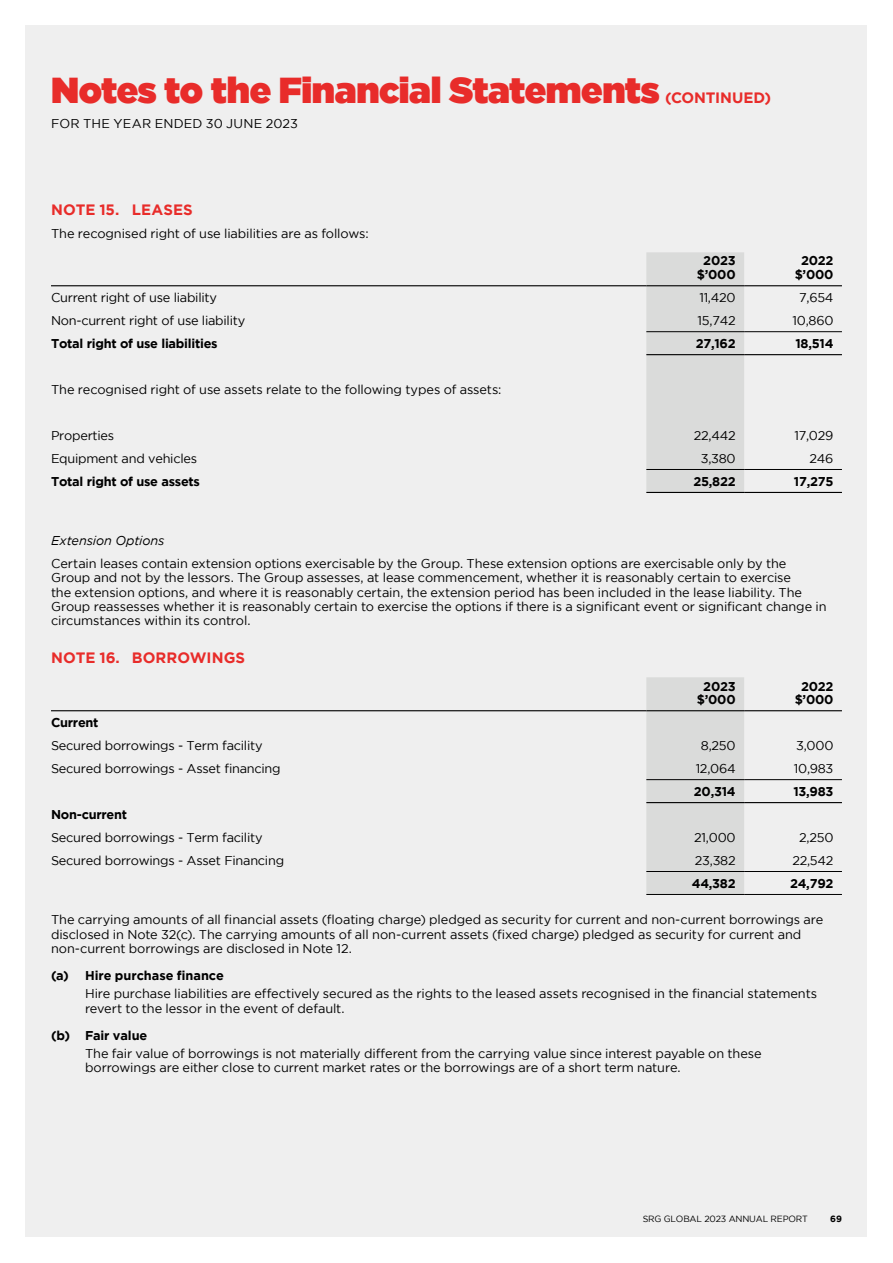
<style>
.page{position:relative;width:893px;height:1263px;background:#fff}
.page>*{position:absolute;margin:0;border:0;box-sizing:border-box;transform-origin:0 0}
.t1{font:36px "Gotham Ultra";letter-spacing:-.01em;color:#e82c2a}
.t2{font:700 15px "Gotham";color:#e82c2a}
.t3{font:12.75px/14.2px "Gotham";letter-spacing:-.01em;color:#000}
.t4{font:700 12.75px/14.2px "Gotham";letter-spacing:-.02em;color:#000;text-align:center}
.t5{font:12.75px "Gotham";letter-spacing:.015em;color:#000}
.t6{font:700 12.75px "Gotham";color:#000}
.t7{font:italic 12.75px "Gotham";letter-spacing:-.01em;color:#000}
.t8{font:9px "Gotham";letter-spacing:-.02em;color:#000}
.t9{font:700 9px "Gotham";color:#000}
</style>
<div class="page">
<div style="left:26px;top:26px;width:841px;height:1211px;background:#efefef"></div>
<div style="left:646px;top:252px;width:98px;height:240px;background:#dadbda"></div>
<hr style="left:646px;top:331px;width:98px;height:1px;background:#000">
<hr style="left:744px;top:331px;width:98px;height:1px;background:#000">
<hr style="left:646px;top:469px;width:98px;height:1px;background:#000">
<hr style="left:744px;top:469px;width:98px;height:1px;background:#000">
<hr style="left:646px;top:354px;width:98px;height:1px;background:#000">
<hr style="left:744px;top:354px;width:98px;height:1px;background:#000">
<hr style="left:646px;top:492px;width:98px;height:1px;background:#000">
<hr style="left:744px;top:492px;width:98px;height:1px;background:#000">
<hr style="left:51px;top:285px;width:595px;height:1px;background:#000">
<hr style="left:646px;top:285px;width:98px;height:1px;background:#000">
<hr style="left:744px;top:285px;width:98px;height:1px;background:#000">
<div style="left:646px;top:677px;width:98px;height:217px;background:#dadbda"></div>
<hr style="left:646px;top:779px;width:98px;height:1px;background:#000">
<hr style="left:744px;top:779px;width:98px;height:1px;background:#000">
<hr style="left:646px;top:802px;width:98px;height:1px;background:#000">
<hr style="left:744px;top:802px;width:98px;height:1px;background:#000">
<hr style="left:646px;top:894px;width:98px;height:1px;background:#000">
<hr style="left:744px;top:894px;width:98px;height:1px;background:#000">
<hr style="left:646px;top:871px;width:98px;height:1px;background:#000">
<hr style="left:744px;top:871px;width:98px;height:1px;background:#000">
<hr style="left:51px;top:710px;width:595px;height:1px;background:#000">
<hr style="left:646px;top:710px;width:98px;height:1px;background:#000">
<hr style="left:744px;top:710px;width:98px;height:1px;background:#000">
<h1 class="t1" style="left:51px;top:69px;width:610px">Notes to the Financial Statements</h1>
<p class="t2" style="left:665px;top:89px;width:108px">(CONTINUED)</p>
<p class="t5" style="left:51px;top:117px;width:248px">FOR THE YEAR ENDED 30 JUNE 2023</p>
<p class="t2" style="left:51px;top:201px;width:143px">NOTE 15. LEASES</p>
<p class="t3" style="left:51px;top:226px;width:319px">The recognised right of use liabilities are as follows:</p>
<p class="t4" style="left:697px;top:253px;width:40px">2023 $’000</p>
<p class="t4" style="left:795px;top:253px;width:40px">2022 $’000</p>
<p class="t3" style="left:51px;top:290px;width:168px">Current right of use liability</p>
<p class="t3" style="left:699px;top:290px;width:38px">11,420</p>
<p class="t3" style="left:799px;top:290px;width:36px">7,654</p>
<p class="t3" style="left:51px;top:313px;width:196px">Non-current right of use liability</p>
<p class="t3" style="left:698px;top:313px;width:40px">15,742</p>
<p class="t3" style="left:792px;top:313px;width:42px">10,860</p>
<p class="t4" style="left:51px;top:336px;width:168px">Total right of use liabilities</p>
<p class="t4" style="left:696px;top:336px;width:41px">27,162</p>
<p class="t4" style="left:795px;top:336px;width:39px">18,514</p>
<p class="t3" style="left:51px;top:382px;width:452px">The recognised right of use assets relate to the following types of assets:</p>
<p class="t3" style="left:51px;top:428px;width:65px">Properties</p>
<p class="t3" style="left:694px;top:428px;width:43px">22,442</p>
<p class="t3" style="left:794px;top:428px;width:41px">17,029</p>
<p class="t3" style="left:51px;top:451px;width:148px">Equipment and vehicles</p>
<p class="t3" style="left:701px;top:451px;width:36px">3,380</p>
<p class="t3" style="left:809px;top:451px;width:25px">246</p>
<p class="t4" style="left:51px;top:474px;width:150px">Total right of use assets</p>
<p class="t4" style="left:693px;top:474px;width:44px">25,822</p>
<p class="t4" style="left:794px;top:474px;width:41px">17,275</p>
<p class="t7" style="left:51px;top:534px;width:115px">Extension Options</p>
<p class="t3" style="left:51px;top:556px;width:777px">Certain leases contain extension options exercisable by the Group. These extension options are exercisable only by the Group and not by the lessors. The Group assesses, at lease commencement, whether it is reasonably certain to exercise<br>the extension options, and where it is reasonably certain, the extension period has been included in the lease liability. The Group reassesses whether it is reasonably certain to exercise the options if there is a significant event or significant change in circumstances within its control.</p>
<p class="t2" style="left:51px;top:649px;width:196px">NOTE 16. BORROWINGS</p>
<p class="t4" style="left:697px;top:679px;width:40px;line-height:13.5px">2023 $’000</p>
<p class="t4" style="left:795px;top:679px;width:40px;line-height:13.5px">2022 $’000</p>
<p class="t4" style="left:51px;top:715px;width:49px">Current</p>
<p class="t3" style="left:51px;top:738px;width:213px">Secured borrowings - Term facility</p>
<p class="t3" style="left:701px;top:738px;width:36px">8,250</p>
<p class="t3" style="left:796px;top:738px;width:39px">3,000</p>
<p class="t3" style="left:51px;top:761px;width:231px">Secured borrowings - Asset financing</p>
<p class="t3" style="left:696px;top:761px;width:41px">12,064</p>
<p class="t3" style="left:794px;top:761px;width:41px">10,983</p>
<p class="t4" style="left:694px;top:784px;width:43px">20,314</p>
<p class="t4" style="left:793px;top:784px;width:42px">13,983</p>
<p class="t4" style="left:51px;top:807px;width:78px">Non-current</p>
<p class="t3" style="left:51px;top:830px;width:213px">Secured borrowings - Term facility</p>
<p class="t3" style="left:694px;top:830px;width:43px">21,000</p>
<p class="t3" style="left:799px;top:830px;width:36px">2,250</p>
<p class="t3" style="left:51px;top:853px;width:235px">Secured borrowings - Asset Financing</p>
<p class="t3" style="left:695px;top:853px;width:42px">23,382</p>
<p class="t3" style="left:792px;top:853px;width:43px">22,542</p>
<p class="t4" style="left:692px;top:876px;width:45px">44,382</p>
<p class="t4" style="left:790px;top:876px;width:45px">24,792</p>
<p class="t3" style="left:51px;top:912px;width:774px">The carrying amounts of all financial assets (floating charge) pledged as security for current and non-current borrowings are disclosed in Note 32(c). The carrying amounts of all non-current assets (fixed charge) pledged as security for current and non-current borrowings are disclosed in Note 12.</p>
<p class="t6" style="left:51px;top:968px;width:174px">(a) Hire purchase finance</p>
<p class="t3" style="left:85px;top:986px;width:734px">Hire purchase liabilities are effectively secured as the rights to the leased assets recognised in the financial statements revert to the lessor in the event of default.</p>
<p class="t4" style="left:51px;top:1027px;width:98px">(b) Fair value</p>
<p class="t3" style="left:85px;top:1046px;width:678px">The fair value of borrowings is not materially different from the carrying value since interest payable on these borrowings are either close to current market rates or the borrowings are of a short term nature.</p>
<p class="t8" style="left:643px;top:1213px;width:167px">SRG GLOBAL 2023 ANNUAL REPORT</p>
<p class="t9" style="left:830px;top:1213px;width:13px">69</p>
</div>
